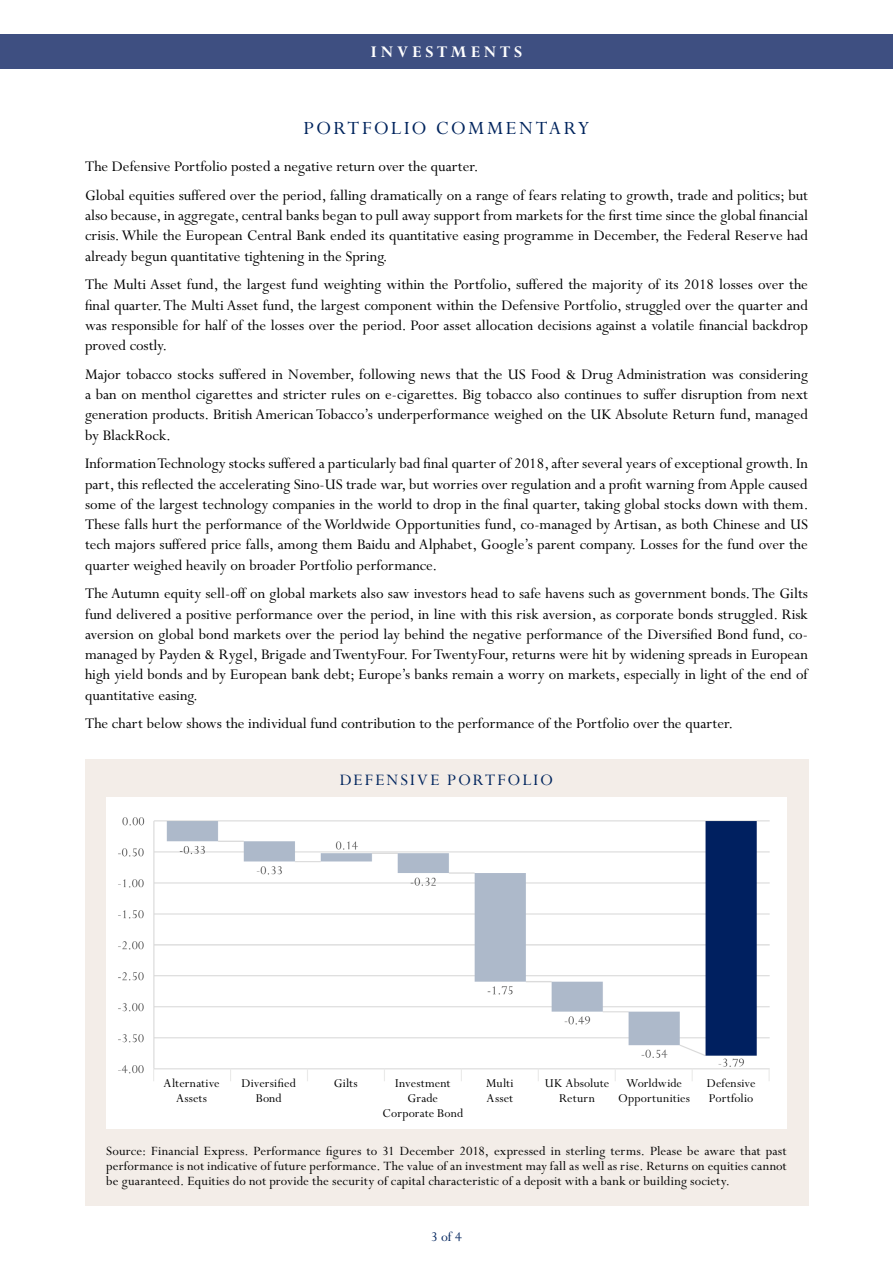
<style>
.page{position:relative;width:893px;height:1263px;background:#fff}
.page>*{position:absolute;margin:0;border:0;box-sizing:border-box;transform-origin:0 0}
.t1{font:21px "Perpetua Std";letter-spacing:.1em;color:#00245d}
.t2{font:18px "Perpetua Std";letter-spacing:.11em;color:#00245d}
.t3{font:700 18px "Perpetua Std";letter-spacing:.22em;color:#fff}
.t4{font:16.5px/20.2px "Perpetua Std";color:#000;text-align:justify}
.t5{font:15px "Perpetua Std";color:#00245d}
.t6{font:14.25px/15px "Perpetua Std";letter-spacing:.01em;color:#000;text-align:justify}
.t7{font:13.5px/15px "Perpetua Std";letter-spacing:.01em;color:#000;text-align:center}
</style>
<div class="page">
<div style="left:0;top:34px;width:893px;height:34px;background:#3e4f81"></div>
<div style="left:85px;top:759px;width:724px;height:446px;background:#f3ede8"></div>
<div style="left:106px;top:797px;width:681px;height:332px;background:#fff"></div>
<img style="left:118px;top:817px;width:652px;height:257px">
<svg style="left:153px;top:1068px;width:1px;height:13px"></svg>
<svg style="left:230px;top:1068px;width:1px;height:13px"></svg>
<svg style="left:307px;top:1068px;width:1px;height:13px"></svg>
<svg style="left:384px;top:1068px;width:1px;height:13px"></svg>
<svg style="left:461px;top:1068px;width:1px;height:13px"></svg>
<svg style="left:538px;top:1068px;width:1px;height:13px"></svg>
<svg style="left:615px;top:1068px;width:1px;height:13px"></svg>
<svg style="left:692px;top:1068px;width:1px;height:13px"></svg>
<svg style="left:768px;top:1068px;width:2px;height:13px"></svg>
<p class="t3" style="left:371px;top:42px;width:153px">INVESTMENTS</p>
<p class="t1" style="left:303px;top:117px;width:288px">PORTFOLIO COMMENTARY</p>
<p class="t4" style="left:85px;top:153px;width:724px;line-height:28.8px">The Defensive Portfolio posted a negative return over the quarter.<br>Global equities suffered over the period, falling dramatically on a range of fears relating to growth, trade and politics; but</p>
<p class="t4" style="left:85px;top:206px;width:724px">also because, in aggregate, central banks began to pull away support from markets for the first time since the global financial crisis. While the European Central Bank ended its quantitative easing programme in December, the Federal Reserve had already begun quantitative tightening in the Spring.</p>
<p class="t4" style="left:85px;top:275px;width:724px">The Multi Asset fund, the largest fund weighting within the Portfolio, suffered the majority of its 2018 losses over the final quarter. The Multi Asset fund, the largest component within the Defensive Portfolio, struggled over the quarter and was responsible for half of the losses over the period. Poor asset allocation decisions against a volatile financial backdrop proved costly.</p>
<p class="t4" style="left:85px;top:365px;width:724px">Major tobacco stocks suffered in November, following news that the US Food &amp; Drug Administration was considering a ban on menthol cigarettes and stricter rules on e-cigarettes. Big tobacco also continues to suffer disruption from next generation products. British American Tobacco’s underperformance weighed on the UK Absolute Return fund, managed by BlackRock.</p>
<p class="t4" style="left:85px;top:454px;width:725px">Information Technology stocks suffered a particularly bad final quarter of 2018, after several years of exceptional growth. In part, this reflected the accelerating Sino-US trade war, but worries over regulation and a profit warning from Apple caused some of the largest technology companies in the world to drop in the final quarter, taking global stocks down with them.<br>These falls hurt the performance of the Worldwide Opportunities fund, co-managed by Artisan, as both Chinese and US tech majors suffered price falls, among them Baidu and Alphabet, Google’s parent company. Losses for the fund over the quarter weighed heavily on broader Portfolio performance.</p>
<p class="t4" style="left:85px;top:584px;width:724px">The Autumn equity sell-off on global markets also saw investors head to safe havens such as government bonds. The Gilts fund delivered a positive performance over the period, in line with this risk aversion, as corporate bonds struggled. Risk aversion on global bond markets over the period lay behind the negative performance of the Diversified Bond fund, co&shy;managed by Payden &amp; Rygel, Brigade and TwentyFour. For TwentyFour, returns were hit by widening spreads in European high yield bonds and by European bank debt; Europe’s banks remain a worry on markets, especially in light of the end of quantitative easing.</p>
<p class="t4" style="left:85px;top:714px;width:650px">The chart below shows the individual fund contribution to the performance of the Portfolio over the quarter.</p>
<p class="t2" style="left:340px;top:771px;width:215px">DEFENSIVE PORTFOLIO</p>
<p class="t7" style="left:164px;top:1076px;width:58px">Alternative<br>Assets</p>
<p class="t7" style="left:241px;top:1076px;width:56px">Diversified<br>Bond</p>
<p class="t7" style="left:334px;top:1076px;width:26px">Gilts</p>
<p class="t7" style="left:382px;top:1076px;width:82px">Investment<br>Grade<br>Corporate Bond</p>
<p class="t7" style="left:486px;top:1076px;width:29px;text-align:left">Multi<br>Asset</p>
<p class="t7" style="left:545px;top:1076px;width:66px">UK Absolute<br>Return</p>
<p class="t7" style="left:618px;top:1076px;width:73px">Worldwide<br>Opportunities</p>
<p class="t7" style="left:707px;top:1076px;width:50px;text-align:left">Defensive<br>Portfolio</p>
<p class="t6" style="left:106px;top:1144px;width:682px">Source: Financial Express. Performance figures to 31 December 2018, expressed in sterling terms. Please be aware that past performance is not indicative of future performance. The value of an investment may fall as well as rise. Returns on equities cannot be guaranteed. Equities do not provide the security of capital characteristic of a deposit with a bank or building society.</p>
<p class="t5" style="left:431px;top:1228px;width:33px">3 of 4</p>
</div>
